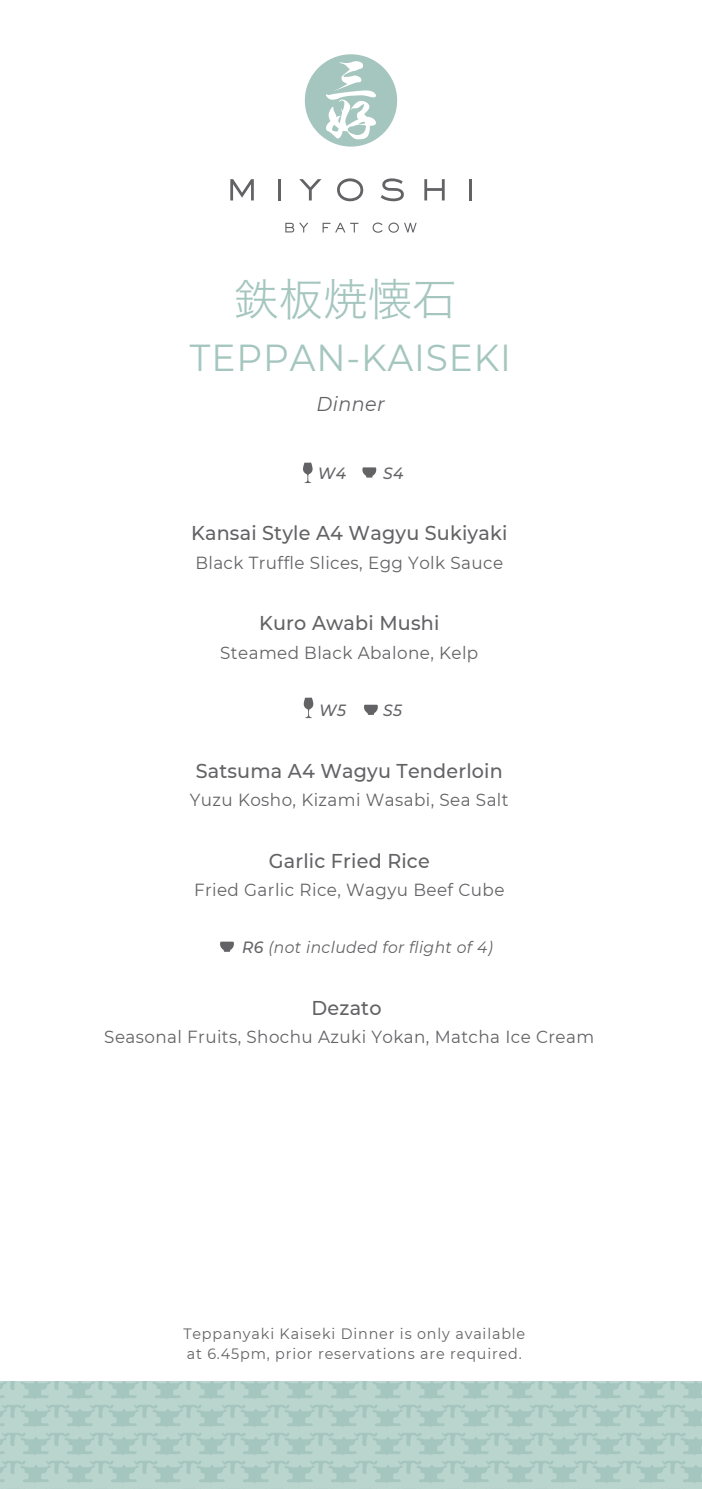
<style>
.page{position:relative;width:702px;height:1489px;background:#fff}
.page>*{position:absolute;margin:0;border:0;box-sizing:border-box;transform-origin:0 0}
.t1{font:44.75px "Hiragino Sans W2";color:#a4c6be}
.t2{font:37.5px "Montserrat";letter-spacing:.025em;color:#a4c6be;scale:.96 1}
.t3{font:500 20px "Montserrat";letter-spacing:.01em;color:#636366;scale:.96 1}
.t4{font:italic 20px "Montserrat";letter-spacing:.025em;color:#636366;scale:.96 1}
.t5{font:17.5px "Montserrat";letter-spacing:.025em;color:#636366;scale:.96 1}
.t6{font:italic 16.25px "Montserrat";letter-spacing:.025em;color:#636366;scale:.96 1}
.t7{font:italic 500 16.25px "Montserrat";letter-spacing:.025em;color:#636366;scale:.96 1}
.t8{font:15px/20px "Montserrat";letter-spacing:.06em;color:#636366;scale:.96 1}
.s1{font-weight:500}
</style>
<div class="page">
<svg style="left:285px;top:223px;width:23px;height:9px"></svg>
<svg style="left:322px;top:223px;width:36px;height:9px"></svg>
<svg style="left:372px;top:222px;width:10px;height:11px"></svg>
<svg style="left:388px;top:222px;width:28px;height:11px"></svg>
<svg style="left:230px;top:179px;width:24px;height:21px"></svg>
<hr style="left:278px;top:179px;width:3px;height:21px;background:#636366">
<svg style="left:299px;top:179px;width:22px;height:21px"></svg>
<svg style="left:337px;top:178px;width:26px;height:23px"></svg>
<svg style="left:381px;top:178px;width:23px;height:23px"></svg>
<svg style="left:424px;top:179px;width:20px;height:21px"></svg>
<hr style="left:469px;top:179px;width:2px;height:21px;background:#636366">
<svg style="left:305px;top:54px;width:92px;height:93px"></svg>
<svg style="left:0;top:1381px;width:702px;height:107px;background:#b2cfc8"></svg>
<svg style="left:362px;top:467px;width:14px;height:10px"></svg>
<svg style="left:303px;top:462px;width:10px;height:21px"></svg>
<svg style="left:364px;top:704px;width:14px;height:11px"></svg>
<svg style="left:220px;top:941px;width:14px;height:10px"></svg>
<svg style="left:304px;top:697px;width:9px;height:21px"></svg>
<h1 class="t1" style="left:233px;top:259px;width:225px">鉄板焼懐石</h1>
<h2 class="t2" style="left:190px;top:332px;width:336px">TEPPAN-KAISEKI</h2>
<p class="t4" style="left:316px;top:390px;width:73px">Dinner</p>
<p class="t7" style="left:318px;top:462px;width:31px">W4</p>
<p class="t7" style="left:383px;top:462px;width:23px">S4</p>
<p class="t3" style="left:191px;top:519px;width:331px">Kansai Style A4 Wagyu Sukiyaki</p>
<p class="t5" style="left:195px;top:550px;width:322px">Black Truffle Slices, Egg Yolk Sauce</p>
<p class="t3" style="left:259px;top:609px;width:189px">Kuro Awabi Mushi</p>
<p class="t5" style="left:220px;top:640px;width:270px">Steamed Black Abalone, Kelp</p>
<p class="t7" style="left:319px;top:699px;width:29px">W5</p>
<p class="t7" style="left:383px;top:699px;width:21px">S5</p>
<p class="t3" style="left:196px;top:756px;width:321px">Satsuma A4 Wagyu Tenderloin</p>
<p class="t5" style="left:190px;top:787px;width:333px">Yuzu Kosho, Kizami Wasabi, Sea Salt</p>
<p class="t3" style="left:269px;top:846px;width:169px">Garlic Fried Rice</p>
<p class="t5" style="left:194px;top:877px;width:325px">Fried Garlic Rice, Wagyu Beef Cube</p>
<p class="t6" style="left:242px;top:936px;width:262px"><span class="s1">R6</span> (not included for flight of 4)</p>
<p class="t3" style="left:311px;top:993px;width:74px">Dezato</p>
<p class="t5" style="left:104px;top:1024px;width:512px">Seasonal Fruits, Shochu Azuki Yokan, Matcha Ice Cream</p>
<p class="t8" style="left:183px;top:1322px;width:357px">Teppanyaki Kaiseki Dinner is only available at 6.45pm, prior reservations are required.</p>
</div>
